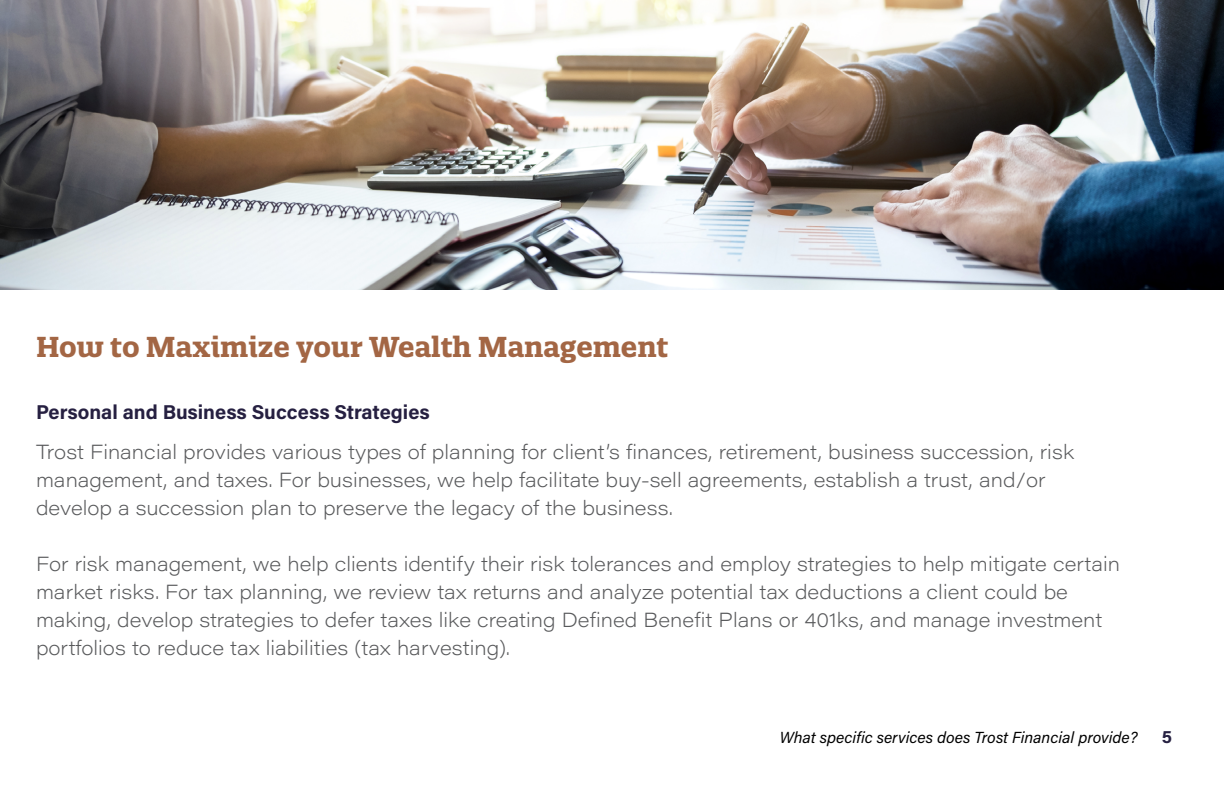
<style>
.page{position:relative;width:1224px;height:792px;background:#fff}
.page>*{position:absolute;margin:0;border:0;box-sizing:border-box;transform-origin:0 0}
.t1{font:700 28px "Quatro Slab";color:#a36644}
.t2{font:200 20px/28px "Acumin Pro Wide";color:#58595b}
.t3{font:700 20px "Acumin Pro";color:#262041}
.t4{font:700 18px "Acumin Pro";color:#262142}
.t5{font:italic 16px "Acumin Pro";color:#000}
</style>
<div class="page">
<img style="left:0;top:0;width:1224px;height:289px">
<h1 class="t1" style="left:36px;top:329px;width:634px">How to Maximize your Wealth Management</h1>
<p class="t3" style="left:36px;top:398px;width:395px">Personal and Business Success Strategies</p>
<p class="t2" style="left:36px;top:437px;width:1040px">Trost Financial provides various types of planning for client’s finances, retirement, business succession, risk management, and taxes. For businesses, we help facilitate buy-sell agreements, establish a trust, and/or develop a succession plan to preserve the legacy of the business.</p>
<p class="t2" style="left:36px;top:549px;width:1086px">For risk management, we help clients identify their risk tolerances and employ strategies to help mitigate certain market risks. For tax planning, we review tax returns and analyze potential tax deductions a client could be making, develop strategies to defer taxes like creating Defined Benefit Plans or 401ks, and manage investment portfolios to reduce tax liabilities (tax harvesting).</p>
<p class="t5" style="left:780px;top:726px;width:359px">What specific services does Trost Financial provide?</p>
<p class="t4" style="left:1162px;top:724px;width:12px">5</p>
</div>
